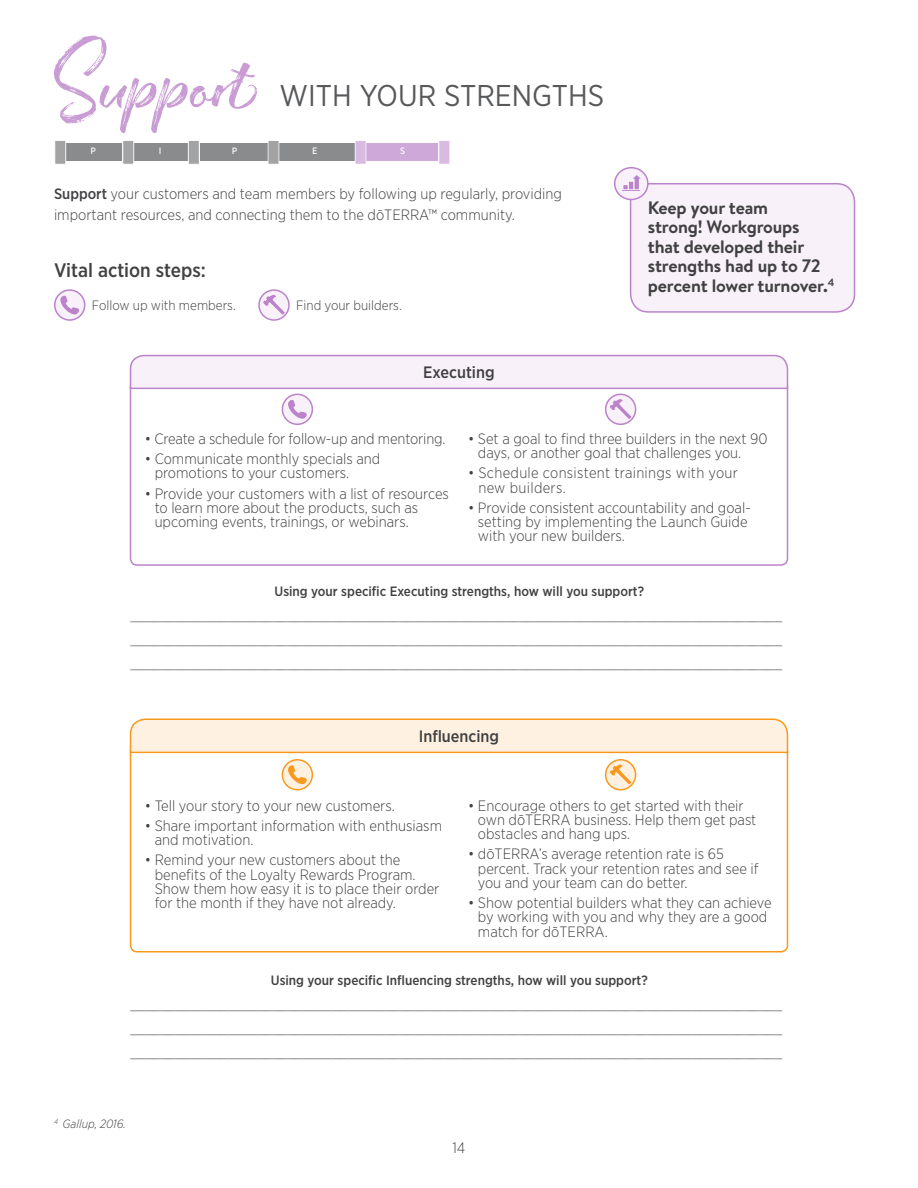
<style>
.page{position:relative;width:918px;height:1188px;background:#fff}
.page>*{position:absolute;margin:0;border:0;box-sizing:border-box;transform-origin:0 0}
.t1{font:67.5px "The Redlight Stylistic";color:#c99cd4}
.t2{font:30px "Gotham Narrow";color:#58595b}
.t3{font:500 19.5px "Gotham Narrow";color:#414042}
.t4{font:700 18px/19.5px "Brandon Text";letter-spacing:-.01em;color:#414042}
.t5{font:500 16.5px "Gotham Narrow";color:#414042}
.t6{font:300 15px/14.2px "Gotham Narrow";color:#414042}
.t7{font:300 15px/14.2px "Gotham Narrow";letter-spacing:.02em;color:#414042}
.t8{font:300 13.5px/24px "Gotham Narrow";color:#414042;text-align:justify}
.t9{font:500 13.5px "Gotham Narrow";color:#414042}
.t10{font:italic 300 12px "Gotham Narrow";color:#414042}
.t11{font:500 9.15px "Brandon Text";color:#fff}
.s1{font-weight:500}
</style>
<div class="page">
<svg style="left:55px;top:290px;width:30px;height:30px"></svg>
<div style="left:54px;top:289px;width:31px;height:32px;border:2px solid #bb83ca;border-radius:50%"></div>
<svg style="left:60px;top:296px;width:19px;height:18px"></svg>
<svg style="left:259px;top:290px;width:30px;height:30px"></svg>
<div style="left:258px;top:289px;width:32px;height:32px;border:2px solid #bb83ca;border-radius:50%"></div>
<svg style="left:262px;top:295px;width:23px;height:20px"></svg>
<svg style="left:282px;top:394px;width:30px;height:30px"></svg>
<div style="left:282px;top:394px;width:31px;height:31px;border:2px solid #bb83ca;border-radius:50%"></div>
<svg style="left:288px;top:400px;width:19px;height:19px"></svg>
<svg style="left:606px;top:394px;width:30px;height:30px"></svg>
<div style="left:605px;top:394px;width:31px;height:31px;border:2px solid #bb83ca;border-radius:50%"></div>
<svg style="left:609px;top:399px;width:22px;height:20px"></svg>
<div style="left:130px;top:379px;width:658px;height:187px;border:2px solid #bb83ca;border-radius:7px"></div>
<svg style="left:129px;top:354px;width:660px;height:36px"></svg>
<svg style="left:282px;top:760px;width:30px;height:30px"></svg>
<div style="left:282px;top:759px;width:31px;height:31px;border:2px solid #f8991d;border-radius:50%"></div>
<svg style="left:288px;top:765px;width:19px;height:19px"></svg>
<svg style="left:606px;top:760px;width:30px;height:30px"></svg>
<div style="left:605px;top:759px;width:31px;height:31px;border:2px solid #f8991d;border-radius:50%"></div>
<svg style="left:609px;top:764px;width:22px;height:20px"></svg>
<div style="left:130px;top:744px;width:658px;height:209px;border:2px solid #f8991d;border-radius:7px"></div>
<svg style="left:129px;top:718px;width:660px;height:36px;background:#feead2"></svg>
<div style="left:631px;top:184px;width:224px;height:128px;background:#f8f1f9;border-radius:18px"></div>
<div style="left:630px;top:183px;width:225px;height:130px;border:2px solid #bb83ca;border-radius:18px"></div>
<div style="left:615px;top:168px;width:33px;height:31px;background:#f8f1f9;border-radius:50%"></div>
<div style="left:614px;top:167px;width:35px;height:33px;border:2px solid #bb83ca;border-radius:50%"></div>
<svg style="left:622px;top:175px;width:19px;height:16px"></svg>
<div style="left:66px;top:144px;width:56px;height:17px;background:#8a8b8c"></div>
<div style="left:134px;top:144px;width:54px;height:17px;background:#8a8b8c"></div>
<div style="left:200px;top:144px;width:67px;height:17px;background:#8a8b8c"></div>
<div style="left:280px;top:144px;width:75px;height:17px;background:#8a8b8c"></div>
<div style="left:367px;top:144px;width:71px;height:17px;background:#cfa8da"></div>
<div style="left:54px;top:140px;width:12px;height:25px;background:#a3a3a4;border:1px solid #fff"></div>
<div style="left:122px;top:140px;width:12px;height:25px;background:#a3a3a4;border:1px solid #fff"></div>
<div style="left:188px;top:140px;width:12px;height:25px;background:#a3a3a4;border:1px solid #fff"></div>
<div style="left:268px;top:140px;width:11px;height:25px;background:#a3a3a4;border:1px solid #fff"></div>
<div style="left:355px;top:140px;width:12px;height:25px;background:#d9bae1;border:1px solid #fff"></div>
<div style="left:438px;top:140px;width:12px;height:25px;background:#d9bae1;border:1px solid #fff"></div>
<h1 class="t1" style="left:55px;top:49px;width:204px">Support</h1>
<h2 class="t2" style="left:280px;top:76px;width:326px">WITH YOUR STRENGTHS</h2>
<p class="t11" style="left:91px;top:145px;width:7px">P</p>
<p class="t11" style="left:159px;top:145px;width:4px">I</p>
<p class="t11" style="left:232px;top:145px;width:7px">P</p>
<p class="t11" style="left:312px;top:145px;width:7px">E</p>
<p class="t11" style="left:400px;top:145px;width:6px">S</p>
<p class="t6" style="left:54px;top:182px;width:509px;line-height:21px"><span class="s1">Support</span> your customers and team members by following up regularly, providing important resources, and connecting them to the dōTERRA™ community.</p>
<h3 class="t3" style="left:54px;top:258px;width:153px">Vital action steps:</h3>
<p class="t8" style="left:92px;top:293px;width:145px">Follow up with members.</p>
<p class="t8" style="left:296px;top:293px;width:107px">Find your builders.</p>
<p class="t5" style="left:423px;top:362px;width:73px">Executing</p>
<p class="t4" style="left:648px;top:197px;width:188px">Keep your team<br>strong! Workgroups that developed their strengths had up to 72 percent lower turnover.<sup>4</sup></p>
<p class="t6" style="left:145px;top:431px;width:302px">• Create a schedule for follow-up and mentoring.</p>
<p class="t6" style="left:155px;top:451px;width:227px;text-indent:-10px">• Communicate monthly specials and promotions to your customers.</p>
<p class="t6" style="left:155px;top:486px;width:296px;text-indent:-10px">• Provide your customers with a list of resources to learn more about the products, such as upcoming events, trainings, or webinars.</p>
<p class="t6" style="left:478px;top:431px;width:291px;text-indent:-10px">• Set a goal to find three builders in the next 90 days, or another goal that challenges you.</p>
<p class="t7" style="left:478px;top:466px;width:261px;text-indent:-10px">• Schedule consistent trainings with your new builders.</p>
<p class="t6" style="left:478px;top:500px;width:274px;text-indent:-10px">• Provide consistent accountability and goal&shy;setting by implementing the Launch Guide with your new builders.</p>
<p class="t9" style="left:275px;top:582px;width:371px">Using your specific Executing strengths, how will you support?</p>
<p class="t8" style="left:130px;top:602px;width:653px">_______________________________________________________________________________________ _______________________________________________________________________________________ _______________________________________________________________________________________</p>
<p class="t5" style="left:419px;top:725px;width:82px">Influencing</p>
<p class="t6" style="left:145px;top:798px;width:252px">• Tell your story to your new customers.</p>
<p class="t6" style="left:155px;top:818px;width:289px;text-indent:-10px">• Share important information with enthusiasm and motivation.</p>
<p class="t6" style="left:155px;top:853px;width:286px;text-indent:-10px">• Remind your new customers about the benefits of the Loyalty Rewards Program.<br>Show them how easy it is to place their order for the month if they have not already.</p>
<p class="t6" style="left:478px;top:798px;width:280px;text-indent:-10px">• Encourage others to get started with their own dōTERRA business. Help them get past obstacles and hang ups.</p>
<p class="t6" style="left:478px;top:847px;width:282px;text-indent:-10px">• dōTERRA’s average retention rate is 65 percent. Track your retention rates and see if you and your team can do better.</p>
<p class="t6" style="left:478px;top:895px;width:295px;text-indent:-10px">• Show potential builders what they can achieve by working with you and why they are a good match for dōTERRA.</p>
<p class="t9" style="left:271px;top:972px;width:378px">Using your specific Influencing strengths, how will you support?</p>
<p class="t8" style="left:130px;top:992px;width:653px">_______________________________________________________________________________________ _______________________________________________________________________________________ _______________________________________________________________________________________</p>
<p class="t10" style="left:54px;top:1116px;width:73px"><sup>4</sup> Gallup, 2016.</p>
<p class="t6" style="left:453px;top:1140px;width:14px">14</p>
</div>
